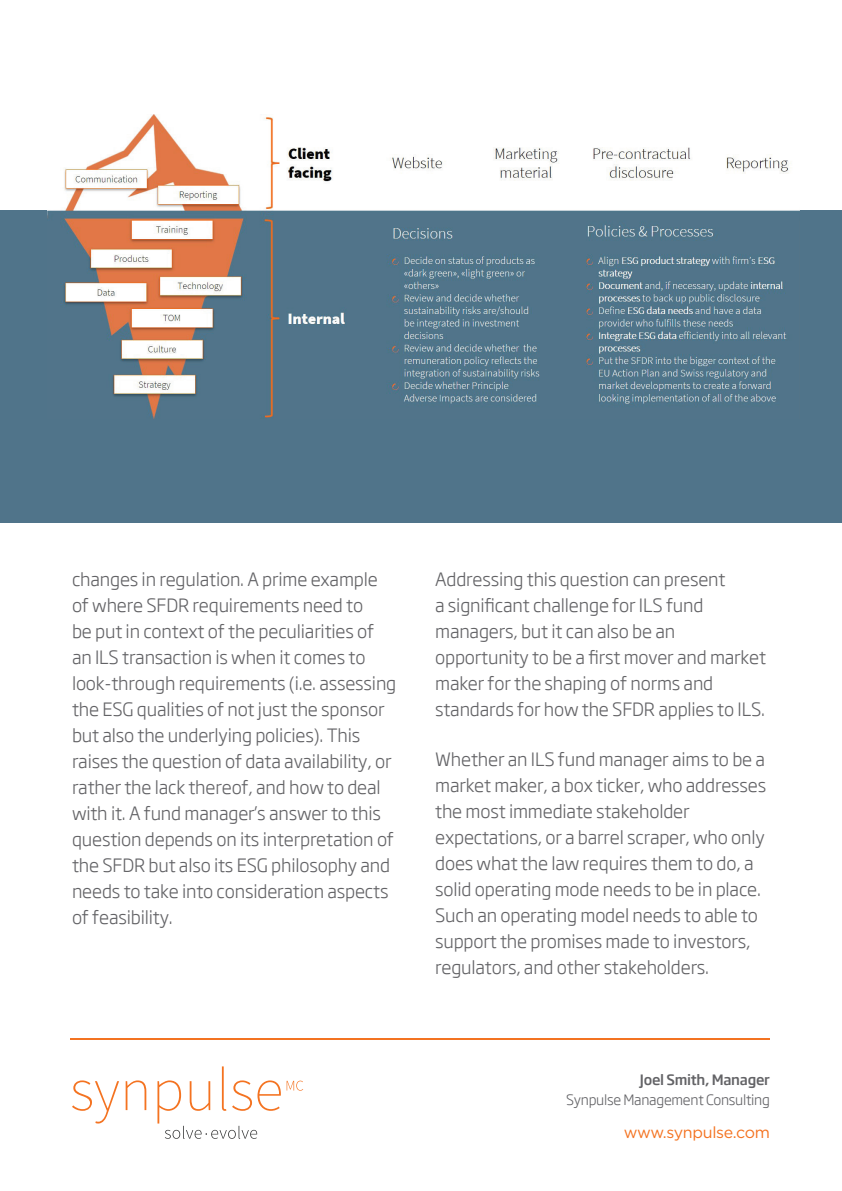
<style>
.page{position:relative;width:842px;height:1191px;background:#fff}
.page>*{position:absolute;margin:0;border:0;box-sizing:border-box;transform-origin:0 0}
.t1{font:300 18px/26px "Soho Gothic Pro";letter-spacing:-.01em;color:#636366}
.t2{font:16px "Gotham HTF";letter-spacing:-.02em;color:#f47321}
.t3{font:300 14px "Soho Gothic Pro";letter-spacing:-.02em;color:#636366}
.t4{font:500 14px "Soho Gothic Pro";letter-spacing:-.02em;color:#636366}
</style>
<div class="page">
<div style="left:0;top:211px;width:842px;height:312px;background:#50748a"></div>
<img style="left:47px;top:114px;width:752px;height:304px">
<svg style="left:287px;top:1080px;width:16px;height:10px"></svg>
<svg style="left:72px;top:1066px;width:209px;height:72px"></svg>
<hr style="left:71px;top:1038px;width:699px;height:1px;background:#f37321">
<p class="t1" style="left:72px;top:565px;width:326px">changes in regulation. A prime example of where SFDR requirements need to<br>be put in context of the peculiarities of an ILS transaction is when it comes to look-through requirements (i.e. assessing the ESG qualities of not just the sponsor but also the underlying policies). This raises the question of data availability, or rather the lack thereof, and how to deal with it. A fund manager’s answer to this question depends on its interpretation of the SFDR but also its ESG philosophy and needs to take into consideration aspects of feasibility.</p>
<p class="t1" style="left:435px;top:565px;width:332px">Addressing this question can present<br>a significant challenge for ILS fund managers, but it can also be an opportunity to be a first mover and market maker for the shaping of norms and standards for how the SFDR applies to ILS.</p>
<p class="t1" style="left:435px;top:745px;width:333px">Whether an ILS fund manager aims to be a market maker, a box ticker, who addresses the most immediate stakeholder expectations, or a barrel scraper, who only does what the law requires them to do, a solid operating mode needs to be in place.<br>Such an operating model needs to able to support the promises made to investors, regulators, and other stakeholders.</p>
<p class="t4" style="left:640px;top:1070px;width:132px">Joel Smith, Manager</p>
<p class="t3" style="left:566px;top:1088px;width:205px">Synpulse Management Consulting</p>
<p class="t2" style="left:624px;top:1124px;width:148px">www.synpulse.com</p>
</div>
